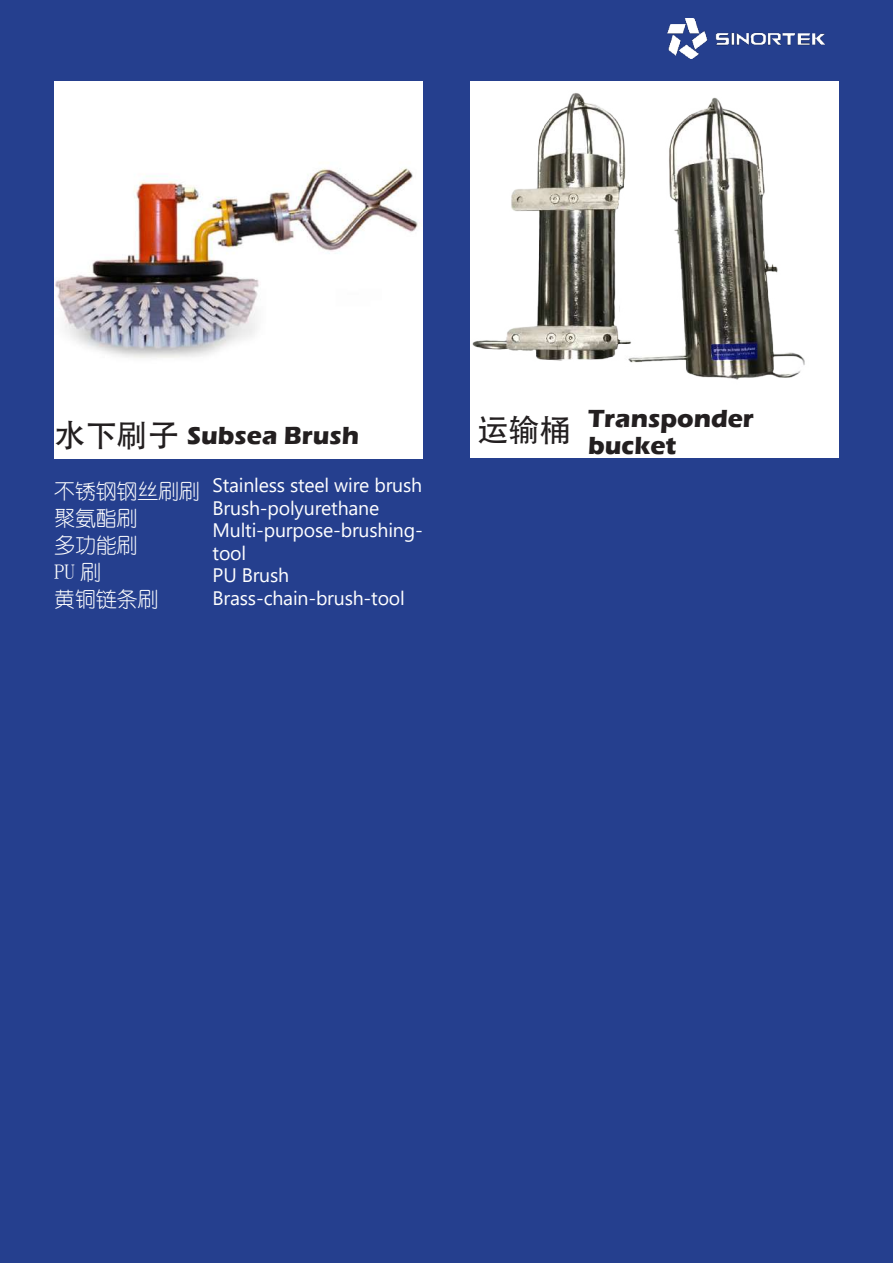
<style>
.page{position:relative;width:893px;height:1263px;background:#253f8e}
.page>*{position:absolute;margin:0;border:0;box-sizing:border-box;transform-origin:0 0}
.t1{font:31.5px "Adobe Heiti Std";color:#231f20}
.t2{font:700 25.5px/27px "Eras ITC";color:#231f20}
.t3{font:21px/27px "You Yuan";letter-spacing:-.01em;color:#fff}
.t4{font:19.5px/22.5px "Yu Gothic UI";letter-spacing:-.01em;color:#fff}
</style>
<div class="page">
<div style="left:471px;top:81px;width:368px;height:376px;background:#fff"></div>
<img style="left:472px;top:93px;width:333px;height:287px">
<img style="left:54px;top:82px;width:368px;height:376px">
<img style="left:667px;top:19px;width:157px;height:39px">
<h1 class="t1" style="left:54px;top:417px;width:127px">水下刷子</h1>
<p class="t3" style="left:54px;top:478px;width:147px">不锈钢钢丝刷刷聚氨酯刷<br>多功能刷<br>PU 刷<br>黄铜链条刷</p>
<h2 class="t2" style="left:187px;top:422px;width:174px">Subsea Brush</h2>
<p class="t4" style="left:213px;top:471px;width:212px">Stainless steel wire brush<br>Brush-polyurethane<br>Multi-purpose-brushing&shy;tool<br>PU Brush<br>Brass-chain-brush-tool</p>
<h2 class="t2" style="left:477px;top:405px;width:278px;text-indent:111px">Transponder<sup>运输桶</sup> bucket</h2>
</div>
